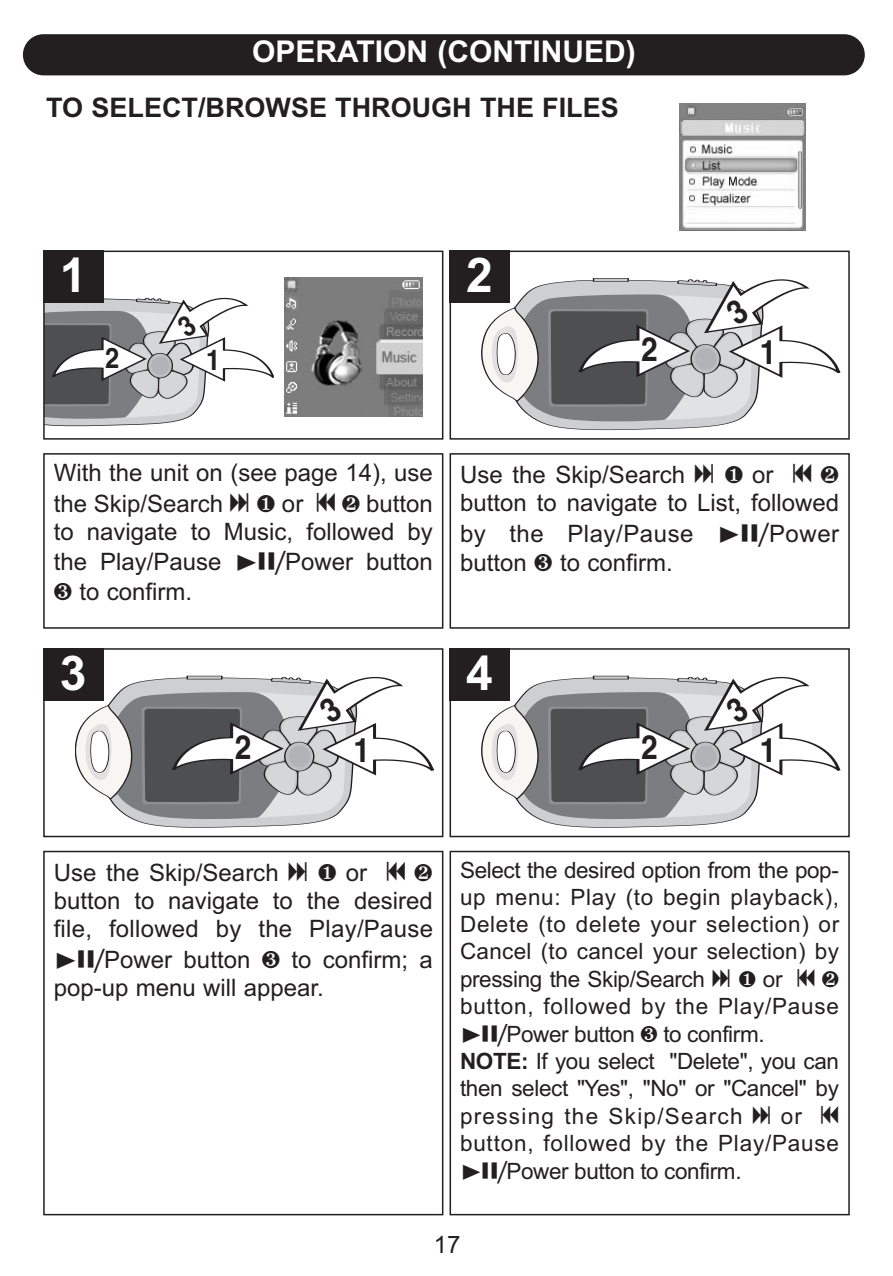
<style>
.page{position:relative;width:893px;height:1276px;background:#fff}
.page>*{position:absolute;margin:0;border:0;box-sizing:border-box;transform-origin:0 0}
.t1{font:700 48px "Arial";color:#fff}
.t2{font:700 33.6px "Helvetica";color:#231f20;scale:.89 1}
.t3{font:700 30px "Arial";color:#fff}
.t4{font:700 28.5px "Helvetica";color:#231f20;scale:.89 1}
.t5{font:700 27px "Arial";color:#231f20}
.t6{font:24px/29.1px "Arial";color:#231f20}
.t7{font:24px/29.7px "Arial";letter-spacing:.02em;color:#231f20}
.t8{font:22.5px/27.3px "Arial";letter-spacing:.015em;color:#231f20;text-align:justify}
.t9{font:22.5px/28.8px "Arial";letter-spacing:.035em;color:#231f20}
.s1{font-family:"Treasure Chest"}
.s2{font-weight:700}
</style>
<div class="page">
<div style="left:23px;top:34px;width:842px;height:41px;background:#231f20;border-radius:21px"></div>
<div style="left:43px;top:453px;width:400px;height:175px;border:2px solid #231f20"></div>
<div style="left:43px;top:250px;width:400px;height:190px;border:2px solid #231f20"></div>
<div style="left:43px;top:250px;width:60px;height:53px;background:#231f20"></div>
<div style="left:450px;top:453px;width:400px;height:175px;border:2px solid #231f20"></div>
<div style="left:450px;top:250px;width:400px;height:190px;border:2px solid #231f20"></div>
<div style="left:450px;top:250px;width:60px;height:53px;background:#231f20"></div>
<div style="left:43px;top:850px;width:400px;height:365px;border:2px solid #231f20"></div>
<div style="left:43px;top:648px;width:400px;height:189px;border:2px solid #231f20"></div>
<div style="left:43px;top:648px;width:60px;height:52px;background:#231f20"></div>
<div style="left:450px;top:850px;width:400px;height:365px;border:2px solid #231f20"></div>
<div style="left:450px;top:648px;width:400px;height:189px;border:2px solid #231f20"></div>
<div style="left:450px;top:648px;width:60px;height:52px;background:#231f20"></div>
<img style="left:284px;top:278px;width:139px;height:138px">
<img style="left:679px;top:104px;width:127px;height:127px">
<svg style="left:45px;top:297px;width:229px;height:129px"></svg>
<svg style="left:481px;top:278px;width:359px;height:152px"></svg>
<svg style="left:75px;top:676px;width:359px;height:151px"></svg>
<svg style="left:481px;top:676px;width:359px;height:151px"></svg>
<p class="t3" style="left:252px;top:34px;width:385px">OPERATION (CONTINUED)</p>
<p class="t5" style="left:46px;top:92px;width:574px">TO SELECT/BROWSE THROUGH THE FILES</p>
<h1 class="t1" style="left:60px;top:248px;width:28px">1</h1>
<p class="t4" style="left:105px;top:341px;width:17px">2</p>
<p class="t4" style="left:206px;top:343px;width:17px">1</p>
<h1 class="t1" style="left:466px;top:248px;width:28px">2</h1>
<h2 class="t2" style="left:641px;top:330px;width:20px">2</h2>
<h2 class="t2" style="left:760px;top:333px;width:20px">1</h2>
<p class="t6" style="left:54px;top:457px;width:381px;line-height:30.6px">With the unit on (see page 14), use the Skip/Search <span class="s1">N 1</span> or <span class="s1">O 2</span> button</p>
<p class="t6" style="left:54px;top:516px;width:381px;line-height:30.3px;text-align:justify">to navigate to Music, followed by the Play/Pause <span class="s1">®P/</span>Power button <span class="s1">3</span> to confirm.</p>
<p class="t6" style="left:460px;top:461px;width:381px;line-height:27.9px">Use the Skip/Search <span class="s1">N 1</span> or <span class="s1">O 2 </span>button to navigate to List, followed</p>
<p class="t7" style="left:460px;top:518px;width:381px">by the Play/Pause <span class="s1">®P/</span>Power button <span class="s1">3</span> to confirm.</p>
<h1 class="t1" style="left:60px;top:645px;width:28px">3</h1>
<h1 class="t1" style="left:466px;top:645px;width:28px">4</h1>
<h2 class="t2" style="left:235px;top:727px;width:20px">2</h2>
<h2 class="t2" style="left:353px;top:730px;width:20px">1</h2>
<h2 class="t2" style="left:641px;top:727px;width:20px">2</h2>
<h2 class="t2" style="left:760px;top:730px;width:20px">1</h2>
<p class="t6" style="left:54px;top:857px;width:381px;text-align:justify">Use the Skip/Search <span class="s1">N 1</span> or <span class="s1">O 2 </span>button to navigate to the desired file, followed by the Play/Pause <span class="s1">®P/</span>Power button <span class="s1">3</span> to confirm; a</p>
<p class="t6" style="left:54px;top:973px;width:272px">pop-up menu will appear.</p>
<p class="t8" style="left:460px;top:856px;width:381px">Select the desired option from the pop&shy;up menu: Play (to begin playback), Delete (to delete your selection) or Cancel (to cancel your selection) by pressing the Skip/Search <span class="s1">N 1</span> or <span class="s1">O 2</span></p>
<p class="t9" style="left:460px;top:991px;width:381px">button, followed by the Play/Pause <span class="s1">®P/</span>Power button <span class="s1">3</span> to confirm.</p>
<p class="t8" style="left:460px;top:1047px;width:381px"><span class="s2">NOTE:</span> If you select "Delete", you can then select "Yes", "No" or "Cancel" by pressing the Skip/Search <span class="s1">N</span> or <span class="s1">O</span></p>
<p class="t9" style="left:460px;top:1128px;width:381px">button, followed by the Play/Pause <span class="s1">®P/</span>Power button to confirm.</p>
<p class="t6" style="left:434px;top:1230px;width:28px">17</p>
</div>
